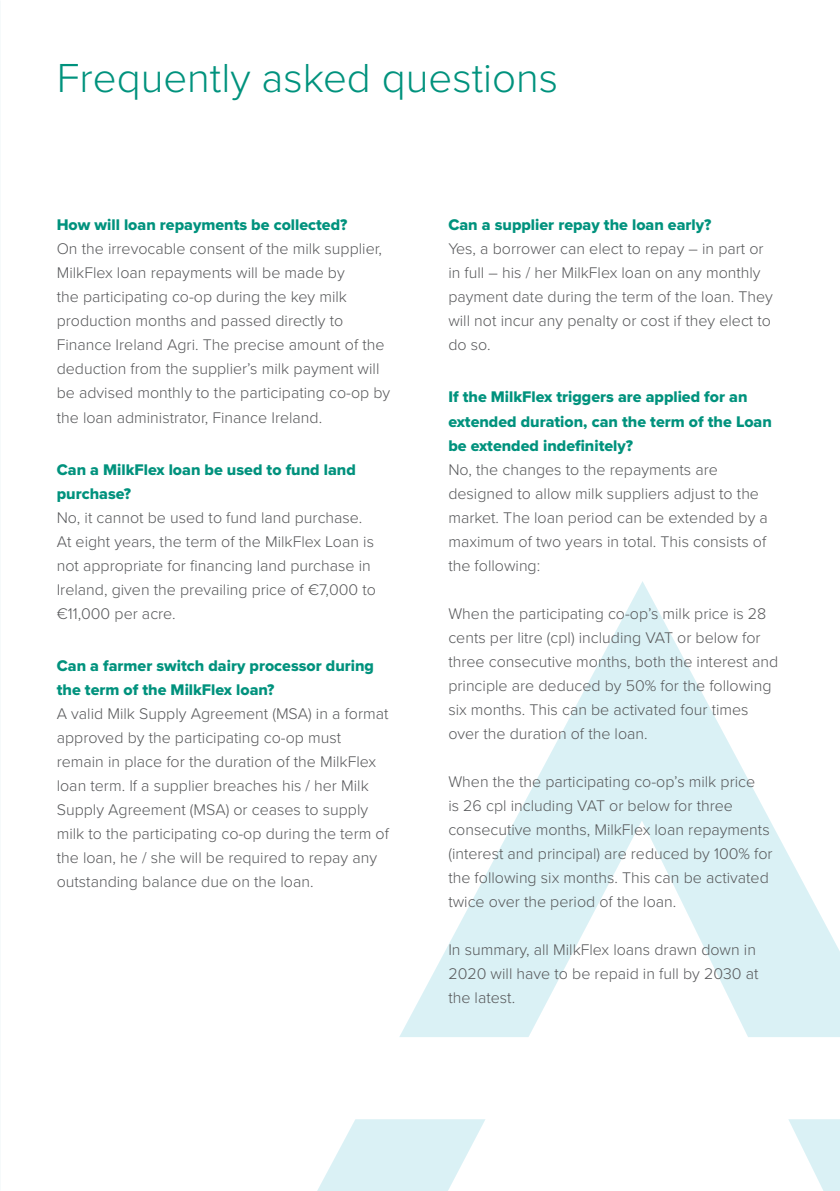
<style>
.page{position:relative;width:840px;height:1191px;background:#fff}
.page>*{position:absolute;margin:0;border:0;box-sizing:border-box;transform-origin:0 0}
.t1{font:300 42px "Proxima Nova";color:#00927d}
.Answer_copy{font:300 16px/24px "Proxima Nova";color:#57585a}
.Answer_copy_para_2{font:300 16px/24px "Proxima Nova";color:#57585a}
.Questions{font:16px/24px "Proxima Nova Extrabld";color:#00927d}
</style>
<div class="page">
<svg style="left:788px;top:1119px;width:51px;height:72px"></svg>
<svg style="left:399px;top:581px;width:440px;height:456px"></svg>
<svg style="left:317px;top:1119px;width:168px;height:72px"></svg>
<h1 class="t1" style="left:57px;top:53px;width:502px">Frequently asked questions</h1>
<p class="Questions" style="left:57px;top:214px;width:292px">How will loan repayments be collected?</p>
<p class="Answer_copy" style="left:57px;top:237px;width:335px">On the irrevocable consent of the milk supplier, MilkFlex loan repayments will be made by<br>the participating co-op during the key milk production months and passed directly to Finance Ireland Agri. The precise amount of the deduction from the supplier’s milk payment will be advised monthly to the participating co-op by the loan administrator, Finance Ireland.</p>
<p class="Questions" style="left:57px;top:458px;width:300px">Can a MilkFlex loan be used to fund land purchase?</p>
<p class="Answer_copy" style="left:57px;top:505px;width:320px">No, it cannot be used to fund land purchase.<br>At eight years, the term of the MilkFlex Loan is not appropriate for financing land purchase in Ireland, given the prevailing price of €7,000 to €11,000 per acre.</p>
<p class="Questions" style="left:57px;top:654px;width:318px">Can a farmer switch dairy processor during the term of the MilkFlex loan?</p>
<p class="Answer_copy" style="left:57px;top:701px;width:333px">A valid Milk Supply Agreement (MSA) in a format approved by the participating co-op must remain in place for the duration of the MilkFlex loan term. If a supplier breaches his / her Milk Supply Agreement (MSA) or ceases to supply milk to the participating co-op during the term of the loan, he / she will be required to repay any outstanding balance due on the loan.</p>
<p class="Questions" style="left:448px;top:214px;width:264px">Can a supplier repay the loan early?</p>
<p class="Answer_copy" style="left:448px;top:237px;width:326px">Yes, a borrower can elect to repay – in part or in full – his / her MilkFlex loan on any monthly payment date during the term of the loan. They will not incur any penalty or cost if they elect to do so.</p>
<p class="Questions" style="left:448px;top:386px;width:325px">If the MilkFlex triggers are applied for an extended duration, can the term of the Loan be extended indefinitely?</p>
<p class="Answer_copy" style="left:448px;top:457px;width:321px">No, the changes to the repayments are designed to allow milk suppliers adjust to the market. The loan period can be extended by a maximum of two years in total. This consists of the following:</p>
<p class="Answer_copy_para_2" style="left:448px;top:601px;width:331px">When the participating co-op’s milk price is 28 cents per litre (cpl) including VAT or below for three consecutive months, both the interest and principle are deduced by 50% for the following six months. This can be activated four times over the duration of the loan.</p>
<p class="Answer_copy_para_2" style="left:448px;top:769px;width:325px">When the the participating co-op’s milk price<br>is 26 cpl including VAT or below for three consecutive months, MilkFlex loan repayments (interest and principal) are reduced by 100% for the following six months. This can be activated twice over the period of the loan.</p>
<p class="Answer_copy_para_2" style="left:448px;top:937px;width:311px">In summary, all MilkFlex loans drawn down in<br>2020 will have to be repaid in full by 2030 at the latest.</p>
</div>
